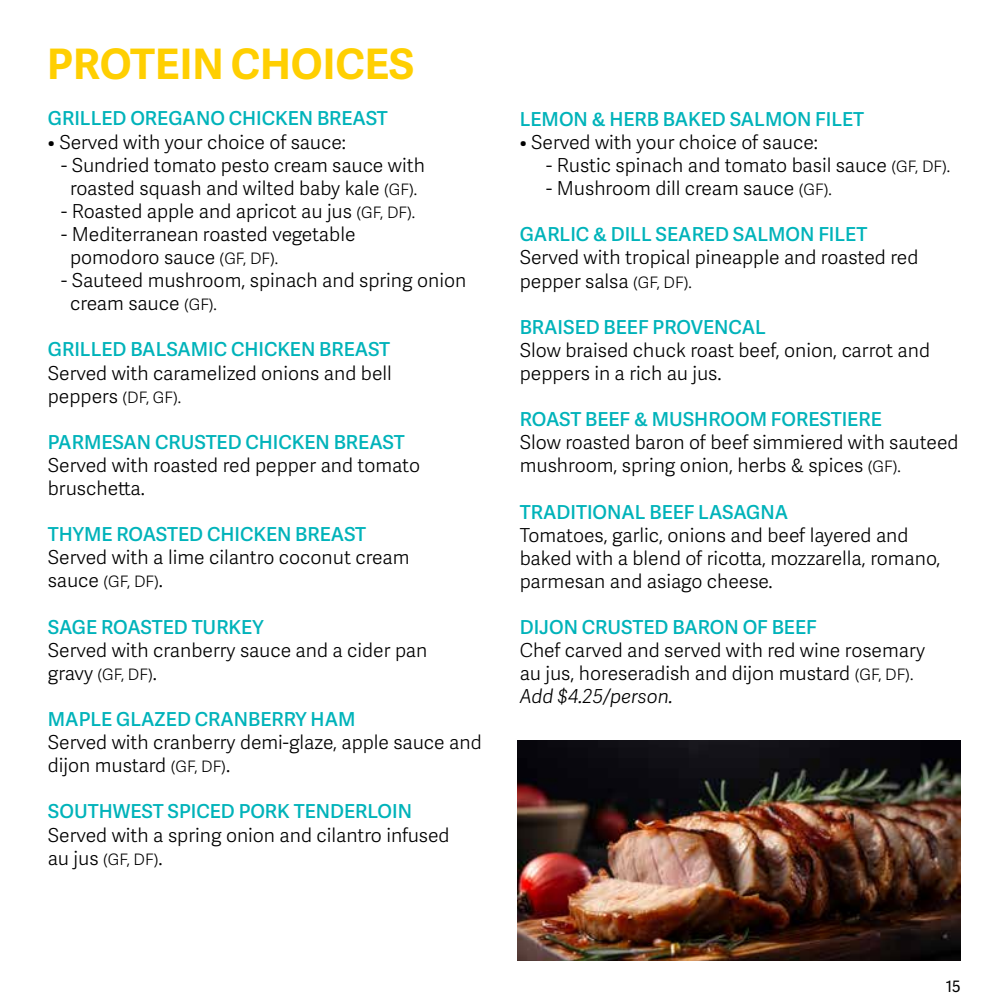
<style>
.page{position:relative;width:1008px;height:1008px;background:#fff}
.page>*{position:absolute;margin:0;border:0;box-sizing:border-box;transform-origin:0 0}
.t1{font:700 42px "Adelle Sans";color:#ffcf01}
.t2{font:300 19.25px/23.1px "Adelle Sans";color:#000}
.t3{font:600 19.25px "Adelle Sans";color:#00b3ba}
.t4{font:300 15.75px "Adelle Sans";color:#000}
.t5{font:15.75px "Adelle Sans";color:#000}
.s1{font-size:15.75px}
.s2{font-size:19.25px}
.s3{font-style:italic}
</style>
<div class="page">
<img style="left:518px;top:741px;width:443px;height:220px">
<h1 class="t1" style="left:47px;top:33px;width:368px">PROTEIN CHOICES</h1>
<p class="t3" style="left:48px;top:105px;width:342px">GRILLED OREGANO CHICKEN BREAST</p>
<p class="t2" style="left:48px;top:130px;width:300px">• Served with your choice of sauce:</p>
<p class="t2" style="left:61px;top:153px;width:365px;text-align:center">- Sundried tomato pesto cream sauce with roasted squash and wilted baby kale <span class="s1">(GF).</span></p>
<p class="t2" style="left:61px;top:199px;width:356px">- Roasted apple and apricot au jus <span class="s1">(GF, DF).</span></p>
<p class="t2" style="left:70px;top:222px;width:287px;text-indent:-9px">- Mediterranean roasted vegetable pomodoro sauce <span class="s1">(GF, DF).</span></p>
<p class="t2" style="left:70px;top:268px;width:398px;text-indent:-9px">- Sauteed mushroom, spinach and spring onion cream sauce <span class="s1">(GF).</span></p>
<p class="t3" style="left:48px;top:336px;width:344px">GRILLED BALSAMIC CHICKEN BREAST</p>
<p class="t2" style="left:48px;top:361px;width:345px">Served with caramelized onions and bell</p>
<p class="t4" style="left:48px;top:386px;width:135px"><span class="s2">peppers</span> (DF, GF).</p>
<p class="t3" style="left:48px;top:428px;width:358px">PARMESAN CRUSTED CHICKEN BREAST</p>
<p class="t2" style="left:48px;top:453px;width:374px">Served with roasted red pepper and tomato bruschetta.</p>
<p class="t3" style="left:48px;top:520px;width:320px">THYME ROASTED CHICKEN BREAST</p>
<p class="t2" style="left:48px;top:545px;width:363px">Served with a lime cilantro coconut cream</p>
<p class="t4" style="left:48px;top:571px;width:117px"><span class="s2">sauce</span> (GF, DF)<span class="s2">.</span></p>
<p class="t3" style="left:48px;top:613px;width:217px">SAGE ROASTED TURKEY</p>
<p class="t2" style="left:48px;top:638px;width:381px">Served with cranberry sauce and a cider pan</p>
<p class="t4" style="left:48px;top:663px;width:111px"><span class="s2">gravy</span> (GF, DF)<span class="s2">.</span></p>
<p class="t3" style="left:48px;top:705px;width:309px">MAPLE GLAZED CRANBERRY HAM</p>
<p class="t2" style="left:48px;top:730px;width:435px">Served with cranberry demi-glaze, apple sauce and dijon mustard <span class="s1">(GF, DF)</span>.</p>
<p class="t3" style="left:48px;top:798px;width:366px">SOUTHWEST SPICED PORK TENDERLOIN</p>
<p class="t2" style="left:48px;top:823px;width:403px">Served with a spring onion and cilantro infused</p>
<p class="t4" style="left:48px;top:848px;width:116px"><span class="s2">au jus</span> (GF, DF)<span class="s2">.</span></p>
<p class="t3" style="left:520px;top:105px;width:346px">LEMON &amp; HERB BAKED SALMON FILET</p>
<p class="t2" style="left:520px;top:130px;width:300px">• Served with your choice of sauce:</p>
<p class="t2" style="left:546px;top:153px;width:405px">- Rustic spinach and tomato basil sauce <span class="s1">(GF, DF).</span></p>
<p class="t2" style="left:546px;top:176px;width:287px">- Mushroom dill cream sauce <span class="s1">(GF).</span></p>
<p class="t3" style="left:520px;top:221px;width:349px">GARLIC &amp; DILL SEARED SALMON FILET</p>
<p class="t2" style="left:520px;top:245px;width:400px">Served with tropical pineapple and roasted red pepper salsa <span class="s1">(GF, DF).</span></p>
<p class="t3" style="left:520px;top:313px;width:248px">BRAISED BEEF PROVENCAL</p>
<p class="t2" style="left:520px;top:338px;width:412px">Slow braised chuck roast beef, onion, carrot and peppers in a rich au jus.</p>
<p class="t3" style="left:520px;top:405px;width:364px">ROAST BEEF &amp; MUSHROOM FORESTIERE</p>
<p class="t2" style="left:520px;top:430px;width:440px">Slow roasted baron of beef simmiered with sauteed mushroom, spring onion, herbs &amp; spices <span class="s1">(GF).</span></p>
<p class="t3" style="left:520px;top:498px;width:270px">TRADITIONAL BEEF LASAGNA</p>
<p class="t2" style="left:520px;top:523px;width:422px">Tomatoes, garlic, onions and beef layered and baked with a blend of ricotta, mozzarella, romano, parmesan and asiago cheese.</p>
<p class="t3" style="left:520px;top:613px;width:298px">DIJON CRUSTED BARON OF BEEF</p>
<p class="t2" style="left:520px;top:638px;width:407px">Chef carved and served with red wine rosemary au jus, horeseradish and dijon mustard <span class="s1">(GF, DF).<br></span><span class="s3">Add $4.25/person.</span></p>
<p class="t5" style="left:946px;top:975px;width:17px">15</p>
</div>
